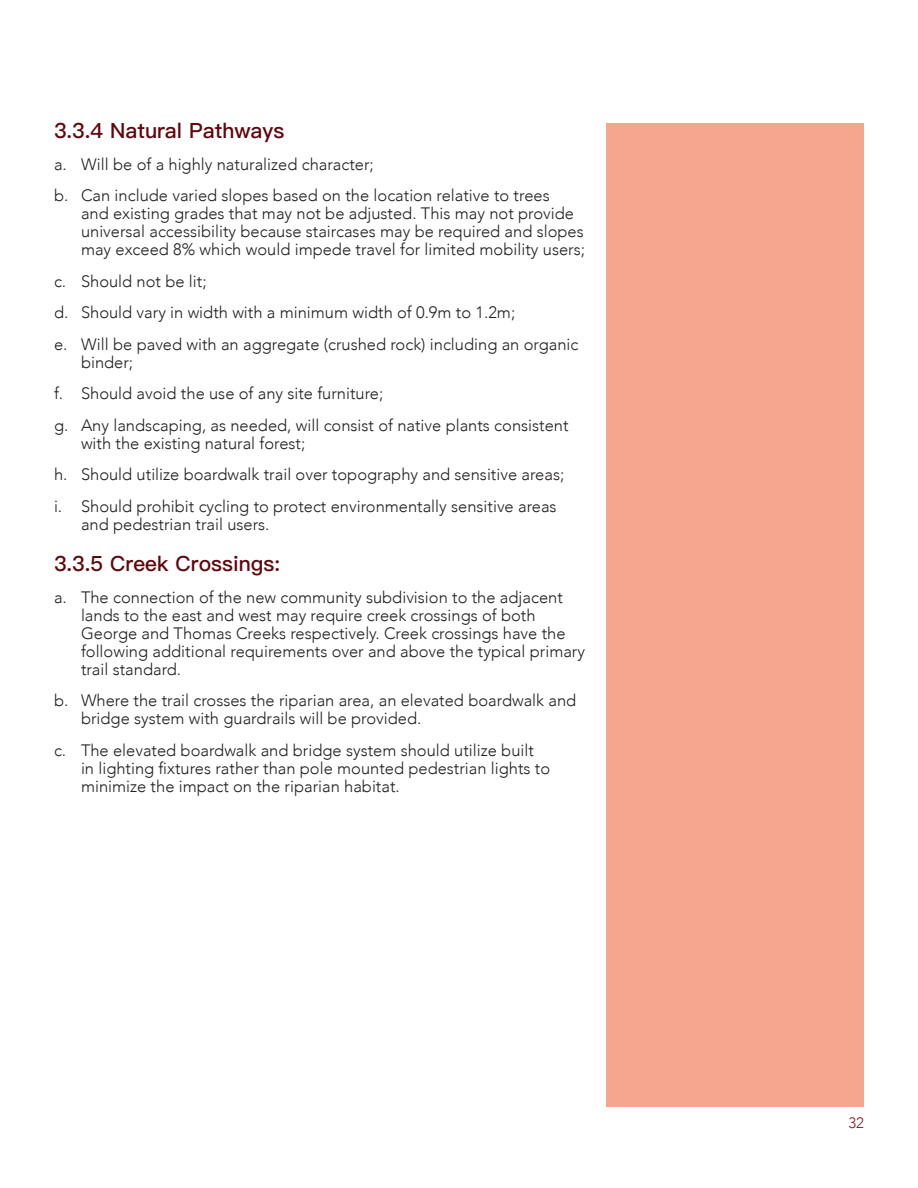
<style>
.page{position:relative;width:918px;height:1188px;background:#fff}
.page>*{position:absolute;margin:0;border:0;box-sizing:border-box;transform-origin:0 0}
.heading_2{font:500 21px "Ping Fang HK";color:#60060c}
.t1{font:300 16.5px/18px "Avenir";color:#231f20}
.t2{font:300 15px "Avenir";color:#8a161b}
</style>
<div class="page">
<div style="left:606px;top:123px;width:258px;height:984px;background:#f6a68f"></div>
<p class="heading_2" style="left:54px;top:118px;width:232px">3.3.4 Natural Pathways</p>
<p class="t1" style="left:54px;top:155px;width:321px">a. Will be of a highly naturalized character;</p>
<p class="t1" style="left:81px;top:187px;width:506px;text-indent:-27px">b. Can include varied slopes based on the location relative to trees<br>and existing grades that may not be adjusted. This may not provide universal accessibility because staircases may be required and slopes may exceed 8% which would impede travel for limited mobility users;</p>
<p class="t1" style="left:54px;top:272px;width:154px">c. Should not be lit;</p>
<p class="t1" style="left:54px;top:304px;width:463px">d. Should vary in width with a minimum width of 0.9m to 1.2m;</p>
<p class="t1" style="left:81px;top:335px;width:499px;text-indent:-27px">e. Will be paved with an aggregate (crushed rock) including an organic binder;</p>
<p class="t1" style="left:54px;top:385px;width:331px">f. Should avoid the use of any site furniture;</p>
<p class="t1" style="left:81px;top:416px;width:489px;text-indent:-27px">g. Any landscaping, as needed, will consist of native plants consistent with the existing natural forest;</p>
<p class="t1" style="left:54px;top:466px;width:512px">h. Should utilize boardwalk trail over topography and sensitive areas;</p>
<p class="t1" style="left:81px;top:497px;width:477px;text-indent:-27px">i. Should prohibit cycling to protect environmentally sensitive areas and pedestrian trail users.</p>
<p class="heading_2" style="left:54px;top:551px;width:228px">3.3.5 Creek Crossings:</p>
<p class="t1" style="left:81px;top:588px;width:506px;text-indent:-27px">a. The connection of the new community subdivision to the adjacent lands to the east and west may require creek crossings of both George and Thomas Creeks respectively. Creek crossings have the following additional requirements over and above the typical primary trail standard.</p>
<p class="t1" style="left:81px;top:692px;width:497px;text-indent:-27px">b. Where the trail crosses the riparian area, an elevated boardwalk and bridge system with guardrails will be provided.</p>
<p class="t1" style="left:81px;top:741px;width:471px;text-indent:-27px">c. The elevated boardwalk and bridge system should utilize built in lighting fixtures rather than pole mounted pedestrian lights to minimize the impact on the riparian habitat.</p>
<p class="t2" style="left:848px;top:1114px;width:17px">32</p>
</div>
